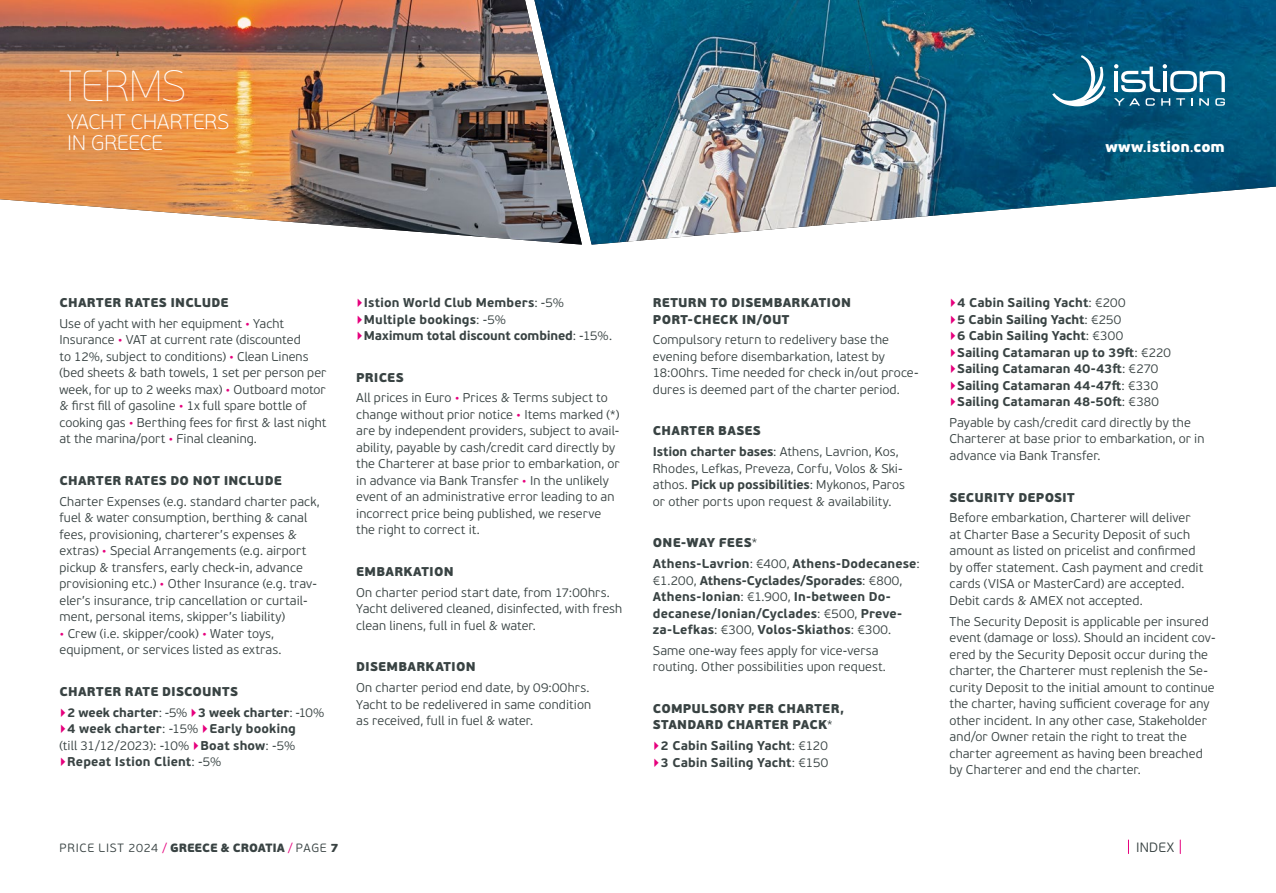
<style>
.page{position:relative;width:1276px;height:893px;background:#fff}
.page>*{position:absolute;margin:0;border:0;box-sizing:border-box;transform-origin:0 0}
.t1{font:43.5px "PF Beau Sans Pro X Thin";color:#fff}
.t2{font:100 21px/21px "PF Beau Sans Pro";color:#fff}
.t3{font:900 15px "PF Beau Sans Pro";letter-spacing:-.005em;color:#fff}
.t4{font:300 13.5px "PF Beau Sans Pro";letter-spacing:.02em;color:#394343}
.t5{font:300 12.75px/16.5px "PF Beau Sans Pro";letter-spacing:.005em;color:#394343}
.t6{font:700 12.75px/16.5px "PF Beau Sans Pro";color:#394343}
.t7{font:900 12.75px/16.5px "PF Beau Sans Pro";letter-spacing:.02em;color:#394343}
.t8{font:300 12px "PF Beau Sans Pro";letter-spacing:.065em;color:#394343}
.s1{font-weight:400}
.s2{font-weight:900}
.s3{color:#e6007d}
.s4{font-weight:900;font-size:12px;color:#e6007d}
.s5{font-weight:300}
.s6{font-weight:700}
</style>
<div class="page">
<svg style="left:1180px;top:840px;width:1px;height:14px"></svg>
<svg style="left:1128px;top:840px;width:1px;height:14px"></svg>
<img style="left:582px;top:0;width:694px;height:245px">
<img style="left:0;top:0;width:582px;height:245px">
<svg style="left:1114px;top:98px;width:40px;height:8px"></svg>
<svg style="left:1161px;top:98px;width:9px;height:8px"></svg>
<svg style="left:1176px;top:98px;width:9px;height:8px"></svg>
<svg style="left:1199px;top:98px;width:10px;height:8px"></svg>
<svg style="left:1215px;top:98px;width:10px;height:8px"></svg>
<svg style="left:1052px;top:55px;width:53px;height:51px"></svg>
<svg style="left:1114px;top:64px;width:111px;height:28px"></svg>
<h1 class="t1" style="left:60px;top:61px;width:127px">TERMS</h1>
<h2 class="t2" style="left:67px;top:112px;width:163px">YACHT CHARTERS<br>IN GREECE</h2>
<p class="t3" style="left:1105px;top:137px;width:121px">www<span class="s1">.</span>istion<span class="s1">.</span>com</p>
<p class="t5" style="left:60px;top:293px;width:226px;line-height:20.7px"><span class="s2">CHARTER RATES INCLUDE<br></span>Use of yacht with her equipment <span class="s3">•</span> Yacht</p>
<p class="t5" style="left:60px;top:332px;width:268px">Insurance <span class="s3">•</span> VAT at current rate (discounted<br>to 12%, subject to conditions) <span class="s3">•</span> Clean Linens (bed sheets &amp; bath towels, 1 set per person per week, for up to 2 weeks max) <span class="s3">•</span> Outboard motor &amp; first fill of gasoline <span class="s3">•</span> 1x full spare bottle of cooking gas <span class="s3">•</span> Berthing fees for first &amp; last night at the marina/port <span class="s3">•</span> Final cleaning.</p>
<p class="t7" style="left:60px;top:472px;width:224px">CHARTER RATES DO NOT INCLUDE</p>
<p class="t5" style="left:60px;top:493px;width:262px">Charter Expenses (e.g. standard charter pack, fuel &amp; water consumption, berthing &amp; canal fees, provisioning, charterer’s expenses &amp; extras) <span class="s3">•</span> Special Arrangements (e.g. airport pickup &amp; transfers, early check-in, advance provisioning etc.) <span class="s3">•</span> Other Insurance (e.g. trav&shy;eler’s insurance, trip cancellation or curtail&shy;ment, personal items, skipper’s liability)</p>
<p class="t5" style="left:60px;top:625px;width:223px"><span class="s3">•</span> Crew (i.e. skipper/cook) <span class="s3">•</span> Water toys, equipment, or services listed as extras.</p>
<p class="t6" style="left:60px;top:681px;width:266px;line-height:20.7px"><span class="s2">CHARTER RATE DISCOUNTS<br></span><span class="s4">▶</span>2 week charter<span class="s5">: -5%</span> <span class="s4">▶</span>3 week charter<span class="s5">: -10%</span></p>
<p class="t6" style="left:60px;top:721px;width:238px;text-align:justify"><span class="s4">▶</span>4 week charter<span class="s5">: -15%</span> <span class="s4">▶</span>Early booking <span class="s5">(till 31/12/2023): -10%</span> <span class="s4">▶</span>Boat show<span class="s5">: -5% </span><span class="s4">▶</span>Repeat Istion Client<span class="s5">: -5%</span></p>
<p class="t6" style="left:356px;top:295px;width:257px"><span class="s4">▶</span>Istion World Club Members<span class="s5">: -5% </span><span class="s4">▶</span>Multiple bookings<span class="s5">: -5%<br></span><span class="s4">▶</span>Maximum total discount combined<span class="s5">: -15%.</span></p>
<p class="t5" style="left:356px;top:367px;width:253px;line-height:20.7px"><span class="s2">PRICES<br></span>All prices in Euro <span class="s3">•</span> Prices &amp; Terms subject to</p>
<p class="t5" style="left:356px;top:407px;width:265px">change without prior notice <span class="s3">•</span> Items marked (*) are by independent providers, subject to avail&shy;ability, payable by cash/credit card directly by the Charterer at base prior to embarkation, or in advance via Bank Transfer <span class="s3">•</span> In the unlikely event of an administrative error leading to an incorrect price being published, we reserve the right to correct it.</p>
<p class="t7" style="left:356px;top:563px;width:99px">EMBARKATION</p>
<p class="t5" style="left:356px;top:584px;width:267px">On charter period start date, from 17:00hrs.<br>Yacht delivered cleaned, disinfected, with fresh clean linens, full in fuel &amp; water.</p>
<p class="t7" style="left:356px;top:659px;width:121px">DISEMBARKATION</p>
<p class="t5" style="left:356px;top:680px;width:236px">On charter period end date, by 09:00hrs.<br>Yacht to be redelivered in same condition as received, full in fuel &amp; water.</p>
<p class="t8" style="left:60px;top:841px;width:281px">PRICE LIST 2024 <span class="s3">/</span> <span class="s2">GREECE &amp; CROATIA</span> <span class="s3">/</span> PAGE <span class="s2">7</span></p>
<p class="t7" style="left:653px;top:295px;width:199px">RETURN TO DISEMBARKATION<br>PORT-CHECK IN/OUT</p>
<p class="t5" style="left:653px;top:332px;width:267px">Compulsory return to redelivery base the evening before disembarkation, latest by 18:00hrs. Time needed for check in/out proce&shy;dures is deemed part of the charter period.</p>
<p class="t5" style="left:653px;top:421px;width:247px;line-height:20.7px"><span class="s2">CHARTER BASES<br></span><span class="s6">Istion charter bases</span>: Athens, Lavrion, Kos,</p>
<p class="t5" style="left:653px;top:460px;width:254px">Rhodes, Lefkas, Preveza, Corfu, Volos &amp; Ski&shy;athos. <span class="s6">Pick up possibilities</span>: Mykonos, Paros or other ports upon request &amp; availability.</p>
<p class="t6" style="left:653px;top:533px;width:268px;line-height:20.7px"><span class="s2">ONE-WAY FEES</span><span class="s5">*<br></span>Athens-Lavrion<span class="s5">: €400,</span> Athens-Dodecanese<span class="s5">:</span></p>
<p class="t6" style="left:653px;top:572px;width:251px"><span class="s5">€1.200,</span> Athens-Cyclades/Sporades<span class="s5">: €800, </span>Athens-Ionian<span class="s5">: €1.900,</span> In-between Do&shy;decanese/Ionian/Cyclades<span class="s5">: €500,</span> Preve&shy;za-Lefkas<span class="s5">: €300,</span> Volos-Skiathos<span class="s5">: €300.</span></p>
<p class="t5" style="left:653px;top:642px;width:234px">Same one-way fees apply for vice-versa routing. Other possibilities upon request.</p>
<p class="t7" style="left:653px;top:700px;width:192px">COMPULSORY PER CHARTER,<br>STANDARD CHARTER PACK<span class="s5">*</span></p>
<p class="t6" style="left:653px;top:738px;width:177px"><span class="s4">▶</span>2 Cabin Sailing Yacht<span class="s5">: €120 </span><span class="s4">▶</span>3 Cabin Sailing Yacht<span class="s5">: €150</span></p>
<p class="t6" style="left:949px;top:295px;width:223px"><span class="s4">▶</span>4 Cabin Sailing Yacht<span class="s5">: €200<br></span><span class="s4">▶</span>5 Cabin Sailing Yacht<span class="s5">: €250<br></span><span class="s4">▶</span>6 Cabin Sailing Yacht<span class="s5">: €300 </span><span class="s4">▶</span>Sailing Catamaran up to 39ft<span class="s5">: €220 </span><span class="s4">▶</span>Sailing Catamaran 40-43ft<span class="s5">: €270 </span><span class="s4">▶</span>Sailing Catamaran 44-47ft<span class="s5">: €330 </span><span class="s4">▶</span>Sailing Catamaran 48-50ft<span class="s5">: €380</span></p>
<p class="t5" style="left:949px;top:415px;width:256px">Payable by cash/credit card directly by the<br>Charterer at base prior to embarkation, or in advance via Bank Transfer.</p>
<p class="t7" style="left:949px;top:489px;width:127px">SECURITY DEPOSIT</p>
<p class="t5" style="left:949px;top:510px;width:255px">Before embarkation, Charterer will deliver at Charter Base a Security Deposit of such amount as listed on pricelist and confirmed by offer statement. Cash payment and credit cards (VISA or MasterCard) are accepted.<br>Debit cards &amp; AMEX not accepted.</p>
<p class="t5" style="left:949px;top:613px;width:267px">The Security Deposit is applicable per insured event (damage or loss). Should an incident cov&shy;ered by the Security Deposit occur during the charter, the Charterer must replenish the Se&shy;curity Deposit to the initial amount to continue the charter, having sufficient coverage for any other incident. In any other case, Stakeholder and/or Owner retain the right to treat the charter agreement as having been breached by Charterer and end the charter.</p>
<p class="t4" style="left:1136px;top:839px;width:39px">INDEX</p>
</div>
